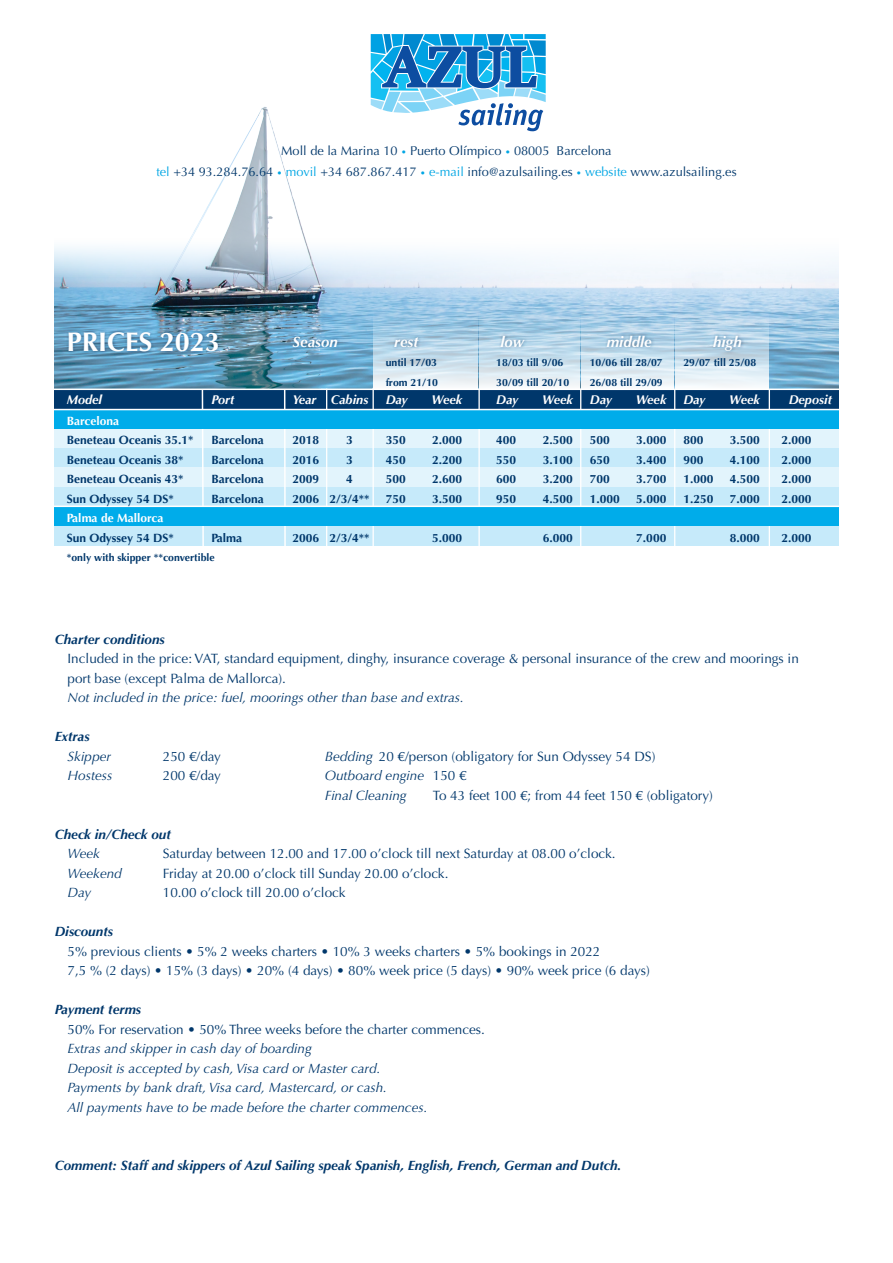
<style>
.page{position:relative;width:893px;height:1263px;background:#fff}
.page>*{position:absolute;margin:0;border:0;box-sizing:border-box;transform-origin:0 0}
.t1{font:700 27px "Optima";color:#fff}
.t2{font:italic 700 15px "Optima";color:#fff}
.t3{font:13.5px "Optima";color:#00376b}
.t4{font:italic 13.5px "Optima";color:#00376b}
.t5{font:italic 700 13.5px "Optima";color:#00376b}
.t6{font:12.75px "Optima";color:#00376b}
.t7{font:italic 700 12.75px "Optima";color:#fff}
.t8{font:700 12px "Optima";color:#00376b}
.t9{font:700 12px "Optima";color:#fff}
.t10{font:700 10.5px "Optima";color:#00376b}
.s1{font-size:9px;color:#00a6e4}
.s2{color:#00a6e4}
.s3{font-style:italic}
.s4{font-style:normal}
</style>
<div class="page">
<img style="left:54px;top:277px;width:785px;height:112px">
<svg style="left:54px;top:246px;width:785px;height:31px"></svg>
<img style="left:128px;top:107px;width:182px;height:166px">
<svg style="left:371px;top:34px;width:175px;height:97px"></svg>
<div style="left:54px;top:409px;width:785px;height:136px;background:#c6eafa"></div>
<svg style="left:675px;top:311px;width:94px;height:78px;background:#cbe0ee"></svg>
<svg style="left:581px;top:311px;width:93px;height:78px"></svg>
<svg style="left:480px;top:311px;width:100px;height:78px;background:#c7ddec"></svg>
<svg style="left:374px;top:311px;width:104px;height:78px;background:#c3dceb"></svg>
<div style="left:54px;top:390px;width:785px;height:19px;background:#00376b"></div>
<div style="left:54px;top:428px;width:785px;height:20px;background:#e2f4fc"></div>
<div style="left:54px;top:467px;width:785px;height:20px;background:#e2f4fc"></div>
<div style="left:65px;top:329px;width:680px;height:26px;background:#00376b;opacity:.5"></div>
<svg style="left:201px;top:388px;width:4px;height:158px"></svg>
<hr style="left:284px;top:389px;width:2px;height:174px;background:#fff">
<hr style="left:326px;top:389px;width:1px;height:174px;background:#fff">
<hr style="left:372px;top:388px;width:2px;height:176px;background:#fff">
<hr style="left:478px;top:389px;width:2px;height:175px;background:#fff">
<hr style="left:769px;top:389px;width:1px;height:175px;background:#fff">
<hr style="left:580px;top:389px;width:1px;height:174px;background:#fff">
<hr style="left:674px;top:389px;width:1px;height:175px;background:#fff">
<div style="left:54px;top:506px;width:785px;height:20px;background:#00acea"></div>
<div style="left:54px;top:409px;width:785px;height:19px;background:#00acea"></div>
<hr style="left:49px;top:409px;width:797px;height:1px;background:#fff">
<hr style="left:49px;top:506px;width:797px;height:1px;background:#fff">
<p class="t6" style="left:281px;top:143px;width:332px">Moll de la Marina 10 <span class="s1">•</span> Puerto Olímpico <span class="s1">•</span> 08005 Barcelona</p>
<p class="t6" style="left:156px;top:164px;width:582px"><span class="s2">tel</span> +34 93.284.76.64 <span class="s1">•</span> <span class="s2">movil</span> +34 687.867.417 <span class="s1">•</span> <span class="s2">e-mail</span> info@azulsailing.es <span class="s1">•</span> <span class="s2">website</span> www.azulsailing.es</p>
<p class="t1" style="left:67px;top:326px;width:155px">PRICES 2023</p>
<p class="t2" style="left:292px;top:333px;width:47px">Season</p>
<p class="t2" style="left:394px;top:333px;width:26px">rest</p>
<p class="t2" style="left:500px;top:333px;width:25px">low</p>
<p class="t2" style="left:607px;top:333px;width:47px">middle</p>
<p class="t2" style="left:713px;top:333px;width:30px">high</p>
<p class="t10" style="left:386px;top:356px;width:53px">until 17/03</p>
<p class="t10" style="left:496px;top:356px;width:69px">18/03 till 9/06</p>
<p class="t10" style="left:590px;top:356px;width:74px">10/06 till 28/07</p>
<p class="t10" style="left:683px;top:356px;width:74px">29/07 till 25/08</p>
<p class="t10" style="left:386px;top:376px;width:54px">from 21/10</p>
<p class="t10" style="left:496px;top:376px;width:74px">30/09 till 20/10</p>
<p class="t10" style="left:590px;top:376px;width:74px">26/08 till 29/09</p>
<p class="t7" style="left:67px;top:392px;width:37px">Model</p>
<p class="t7" style="left:211px;top:392px;width:25px">Port</p>
<p class="t7" style="left:293px;top:392px;width:77px">Year Cabins</p>
<p class="t7" style="left:386px;top:392px;width:24px">Day</p>
<p class="t7" style="left:432px;top:392px;width:32px">Week</p>
<p class="t7" style="left:496px;top:392px;width:24px">Day</p>
<p class="t7" style="left:542px;top:392px;width:32px">Week</p>
<p class="t7" style="left:590px;top:392px;width:24px">Day</p>
<p class="t7" style="left:636px;top:392px;width:32px">Week</p>
<p class="t7" style="left:683px;top:392px;width:24px">Day</p>
<p class="t7" style="left:729px;top:392px;width:32px">Week</p>
<p class="t7" style="left:789px;top:392px;width:45px">Deposit</p>
<p class="t9" style="left:67px;top:413px;width:54px">Barcelona</p>
<p class="t8" style="left:67px;top:433px;width:128px">Beneteau Oceanis 35.1*</p>
<p class="t8" style="left:211px;top:433px;width:54px">Barcelona</p>
<p class="t8" style="left:292px;top:433px;width:28px">2018</p>
<p class="t8" style="left:346px;top:433px;width:8px">3</p>
<p class="t8" style="left:386px;top:433px;width:22px">350</p>
<p class="t8" style="left:432px;top:433px;width:32px">2.000</p>
<p class="t8" style="left:496px;top:433px;width:22px">400</p>
<p class="t8" style="left:543px;top:433px;width:32px">2.500</p>
<p class="t8" style="left:590px;top:433px;width:22px">500</p>
<p class="t8" style="left:636px;top:433px;width:32px">3.000</p>
<p class="t8" style="left:683px;top:433px;width:22px">800</p>
<p class="t8" style="left:730px;top:433px;width:32px">3.500</p>
<p class="t8" style="left:781px;top:433px;width:32px">2.000</p>
<p class="t8" style="left:67px;top:452px;width:118px">Beneteau Oceanis 38*</p>
<p class="t8" style="left:211px;top:452px;width:54px">Barcelona</p>
<p class="t8" style="left:292px;top:452px;width:28px">2016</p>
<p class="t8" style="left:346px;top:452px;width:8px">3</p>
<p class="t8" style="left:386px;top:452px;width:22px">450</p>
<p class="t8" style="left:432px;top:452px;width:32px">2.200</p>
<p class="t8" style="left:496px;top:452px;width:22px">550</p>
<p class="t8" style="left:543px;top:452px;width:32px">3.100</p>
<p class="t8" style="left:590px;top:452px;width:22px">650</p>
<p class="t8" style="left:636px;top:452px;width:32px">3.400</p>
<p class="t8" style="left:683px;top:452px;width:22px">900</p>
<p class="t8" style="left:730px;top:452px;width:32px">4.100</p>
<p class="t8" style="left:781px;top:452px;width:32px">2.000</p>
<p class="t8" style="left:67px;top:472px;width:118px">Beneteau Oceanis 43*</p>
<p class="t8" style="left:211px;top:472px;width:54px">Barcelona</p>
<p class="t8" style="left:292px;top:472px;width:28px">2009</p>
<p class="t8" style="left:346px;top:472px;width:8px">4</p>
<p class="t8" style="left:386px;top:472px;width:22px">500</p>
<p class="t8" style="left:432px;top:472px;width:32px">2.600</p>
<p class="t8" style="left:496px;top:472px;width:22px">600</p>
<p class="t8" style="left:543px;top:472px;width:32px">3.200</p>
<p class="t8" style="left:590px;top:472px;width:22px">700</p>
<p class="t8" style="left:636px;top:472px;width:32px">3.700</p>
<p class="t8" style="left:683px;top:472px;width:32px">1.000</p>
<p class="t8" style="left:730px;top:472px;width:32px">4.500</p>
<p class="t8" style="left:781px;top:472px;width:32px">2.000</p>
<p class="t8" style="left:67px;top:491px;width:109px">Sun Odyssey 54 DS*</p>
<p class="t8" style="left:211px;top:491px;width:54px">Barcelona</p>
<p class="t8" style="left:292px;top:491px;width:79px">2006 2/3/4**</p>
<p class="t8" style="left:386px;top:491px;width:22px">750</p>
<p class="t8" style="left:432px;top:491px;width:32px">3.500</p>
<p class="t8" style="left:496px;top:491px;width:22px">950</p>
<p class="t8" style="left:543px;top:491px;width:32px">4.500</p>
<p class="t8" style="left:590px;top:491px;width:32px">1.000</p>
<p class="t8" style="left:636px;top:491px;width:32px">5.000</p>
<p class="t8" style="left:683px;top:491px;width:32px">1.250</p>
<p class="t8" style="left:730px;top:491px;width:32px">7.000</p>
<p class="t8" style="left:781px;top:491px;width:32px">2.000</p>
<p class="t9" style="left:67px;top:511px;width:98px">Palma de Mallorca</p>
<p class="t8" style="left:67px;top:530px;width:109px">Sun Odyssey 54 DS*</p>
<p class="t8" style="left:211px;top:530px;width:32px">Palma</p>
<p class="t8" style="left:292px;top:530px;width:79px">2006 2/3/4**</p>
<p class="t8" style="left:432px;top:530px;width:32px">5.000</p>
<p class="t8" style="left:543px;top:530px;width:32px">6.000</p>
<p class="t8" style="left:636px;top:530px;width:32px">7.000</p>
<p class="t8" style="left:730px;top:530px;width:32px">8.000</p>
<p class="t8" style="left:781px;top:530px;width:32px">2.000</p>
<p class="t10" style="left:67px;top:551px;width:149px">*only with skipper **convertible</p>
<p class="t5" style="left:55px;top:631px;width:112px">Charter conditions</p>
<p class="t3" style="left:68px;top:651px;width:733px">Included in the price: VAT, standard equipment, dinghy, insurance coverage &amp; personal insurance of the crew and moorings in</p>
<p class="t3" style="left:68px;top:670px;width:220px">port base (except Palma de Mallorca).</p>
<p class="t4" style="left:68px;top:690px;width:398px">Not included in the price: fuel, moorings other than base and extras.</p>
<p class="t5" style="left:55px;top:728px;width:36px">Extras</p>
<p class="t4" style="left:68px;top:748px;width:45px">Skipper</p>
<p class="t3" style="left:163px;top:748px;width:60px">250 €/day</p>
<p class="t3" style="left:325px;top:748px;width:332px"><span class="s3">Bedding</span> 20 €/person (obligatory for Sun Odyssey 54 DS)</p>
<p class="t4" style="left:68px;top:768px;width:46px">Hostess</p>
<p class="t3" style="left:163px;top:768px;width:60px">200 €/day</p>
<p class="t4" style="left:325px;top:768px;width:143px">Outboard engine <span class="s4">150 €</span></p>
<p class="t4" style="left:325px;top:787px;width:83px">Final Cleaning</p>
<p class="t3" style="left:433px;top:787px;width:282px">To 43 feet 100 €; from 44 feet 150 € (obligatory)</p>
<p class="t5" style="left:55px;top:826px;width:118px">Check in/Check out</p>
<p class="t4" style="left:68px;top:846px;width:34px">Week</p>
<p class="t3" style="left:163px;top:846px;width:454px">Saturday between 12.00 and 17.00 o’clock till next Saturday at 08.00 o’clock.</p>
<p class="t4" style="left:68px;top:865px;width:56px">Weekend</p>
<p class="t3" style="left:163px;top:865px;width:287px">Friday at 20.00 o’clock till Sunday 20.00 o’clock.</p>
<p class="t4" style="left:68px;top:885px;width:25px">Day</p>
<p class="t3" style="left:163px;top:885px;width:184px">10.00 o’clock till 20.00 o’clock</p>
<p class="t5" style="left:55px;top:923px;width:60px">Discounts</p>
<p class="t3" style="left:68px;top:943px;width:534px">5% previous clients • 5% 2 weeks charters • 10% 3 weeks charters • 5% bookings in 2022</p>
<p class="t3" style="left:68px;top:963px;width:584px">7,5 % (2 days) • 15% (3 days) • 20% (4 days) • 80% week price (5 days) • 90% week price (6 days)</p>
<p class="t5" style="left:55px;top:1001px;width:88px">Payment terms</p>
<p class="t3" style="left:68px;top:1021px;width:419px">50% For reservation • 50% Three weeks before the charter commences.</p>
<p class="t4" style="left:68px;top:1041px;width:246px">Extras and skipper in cash day of boarding</p>
<p class="t4" style="left:68px;top:1060px;width:315px">Deposit is accepted by cash, Visa card or Master card.</p>
<p class="t4" style="left:68px;top:1080px;width:321px">Payments by bank draft, Visa card, Mastercard, or cash.</p>
<p class="t4" style="left:68px;top:1099px;width:361px">All payments have to be made before the charter commences.</p>
<p class="t5" style="left:55px;top:1157px;width:568px">Comment: Staff and skippers of Azul Sailing speak Spanish, English, French, German and Dutch.</p>
</div>
